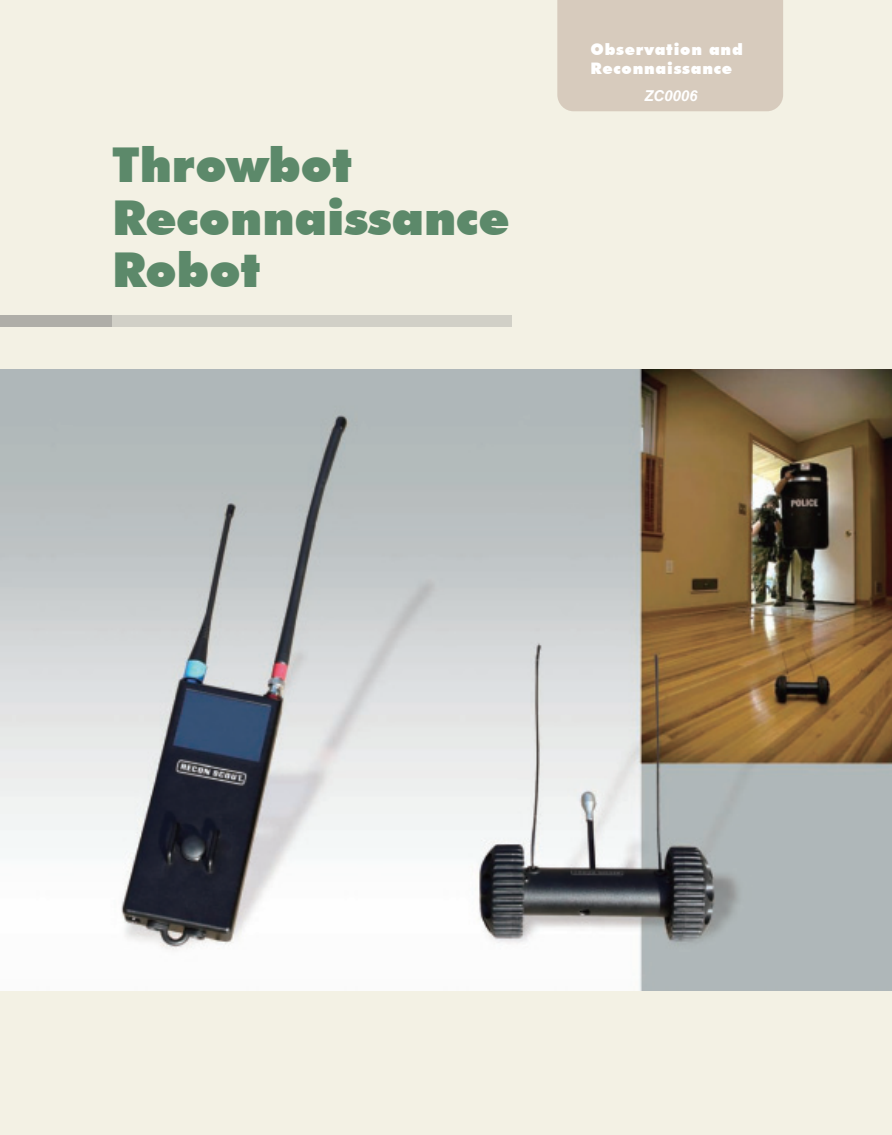
<style>
.page{position:relative;width:892px;height:1135px;background:#fff}
.page>*{position:absolute;margin:0;border:0;box-sizing:border-box;transform-origin:0 0}
.t1{font:900 48px/52.5px "Futura BT";color:#5c896a}
.t2{font:900 15.9px/19px "Futura BT";letter-spacing:.05em;color:#fff}
.t3{font:italic 700 15px "Arial";color:#fff}
</style>
<div class="page">
<div style="left:0;top:0;width:891px;height:1134px;background:#f3f1e4"></div>
<div style="left:0;top:315px;width:112px;height:12px;background:#afaea8"></div>
<div style="left:112px;top:315px;width:399px;height:12px;background:#d1d0c7"></div>
<img style="left:0;top:369px;width:891px;height:621px">
<div style="left:557px;top:0;width:226px;height:111px;background:#d7cbbd"></div>
<p class="t1" style="left:112px;top:138px;width:399px">Throwbot<br>Reconnaissance<br>Robot</p>
<p class="t2" style="left:590px;top:39px;width:154px">Observation and<br>Reconnaissance</p>
<p class="t3" style="left:644px;top:86px;width:55px">ZC0006</p>
</div>
